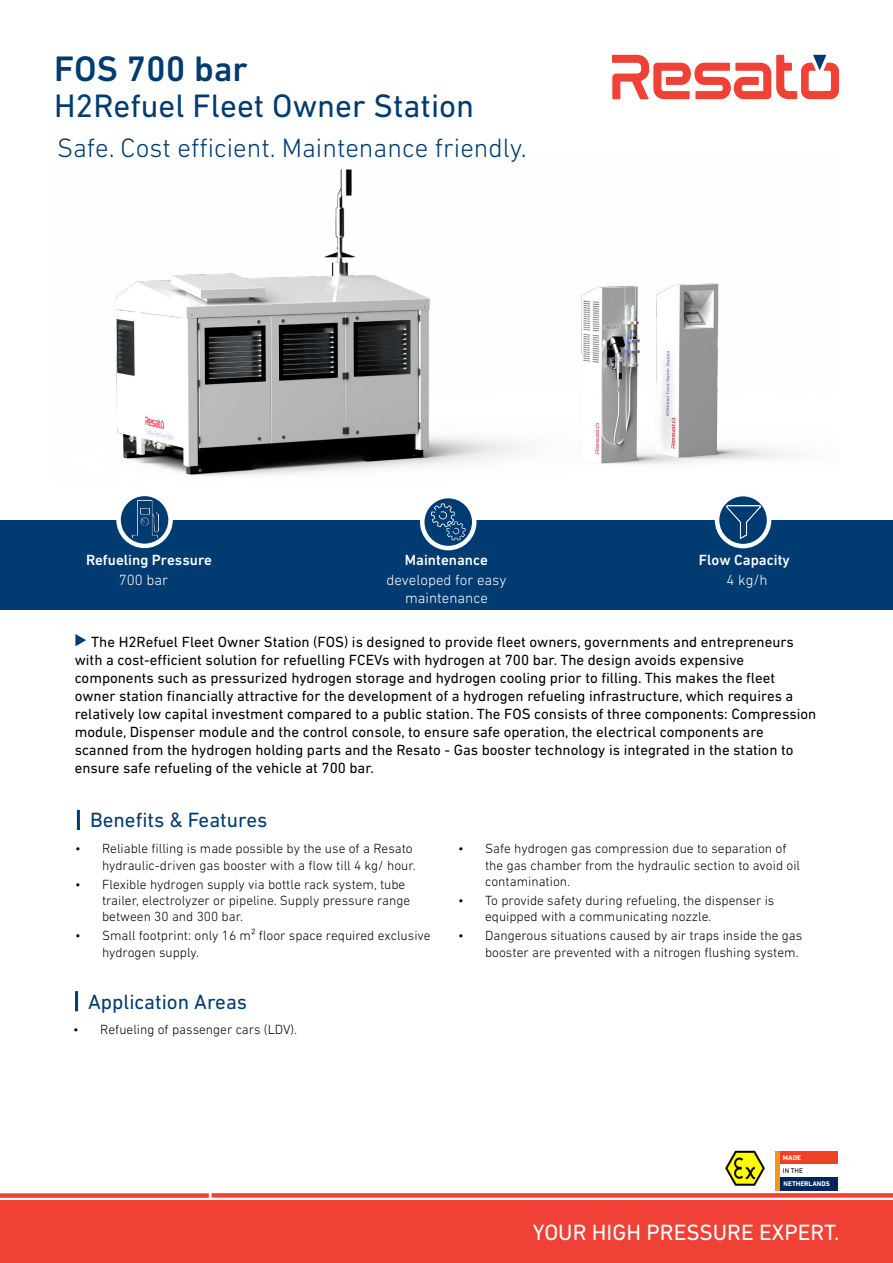
<style>
.page{position:relative;width:893px;height:1263px;background:#fff}
.page>*{position:absolute;margin:0;border:0;box-sizing:border-box;transform-origin:0 0}
.t1{font:500 36px "DIN Next LT Pro";color:#003b71}
.t2{font:33px "DIN Next LT Pro";color:#003b71}
.t3{font:300 27px "DIN Next LT Pro";color:#003b71}
.t4{font:22.5px "DIN Next LT Pro";color:#fff}
.t5{font:21px "DIN Next LT Pro";color:#003b71}
.t6{font:15px/18px "DIN Next LT Pro";color:#000}
.t7{font:500 15px "DIN Next LT Pro";color:#fff}
.t8{font:300 15px/18px "DIN Next LT Pro";color:#fff;text-align:center}
.t9{font:300 13.5px/16.2px "DIN Next LT Pro";color:#000}
.t10{font:700 6.9px "DIN Next LT Pro";color:#fff}
.t11{font:6.9px "DIN Next LT Pro";color:#000}
</style>
<div class="page">
<svg style="left:612px;top:55px;width:227px;height:44px"></svg>
<div style="left:212px;top:1193px;width:681px;height:5px;background:#ef4135"></div>
<div style="left:0;top:1193px;width:209px;height:5px;background:#ef4135"></div>
<div style="left:775px;top:1151px;width:5px;height:39px;background:#f7941e"></div>
<div style="left:781px;top:1151px;width:57px;height:13px;background:#ef4123"></div>
<div style="left:781px;top:1177px;width:57px;height:13px;background:#00265a"></div>
<div style="left:0;top:1200px;width:893px;height:63px;background:#ef4135"></div>
<img style="left:115px;top:169px;width:674px;height:307px">
<div style="left:0;top:520px;width:893px;height:90px;background:#003b71"></div>
<img style="left:725px;top:1150px;width:40px;height:36px">
<hr style="left:77px;top:810px;width:3px;height:20px;background:#003b71">
<hr style="left:75px;top:991px;width:3px;height:20px;background:#003b71">
<svg style="left:75px;top:634px;width:11px;height:13px"></svg>
<svg style="left:717px;top:494px;width:52px;height:52px"></svg>
<div style="left:715px;top:492px;width:56px;height:56px;border:4px solid #fff;border-radius:50%"></div>
<svg style="left:422px;top:496px;width:52px;height:52px"></svg>
<div style="left:420px;top:494px;width:56px;height:56px;border:4px solid #fff;border-radius:50%"></div>
<svg style="left:119px;top:494px;width:52px;height:52px"></svg>
<div style="left:116px;top:492px;width:57px;height:56px;border:4px solid #fff;border-radius:50%"></div>
<img style="left:726px;top:506px;width:34px;height:32px">
<svg style="left:431px;top:503px;width:35px;height:38px"></svg>
<img style="left:132px;top:501px;width:26px;height:37px">
<h1 class="t1" style="left:54px;top:48px;width:195px">FOS 700 bar</h1>
<h2 class="t2" style="left:54px;top:87px;width:422px">H2Refuel Fleet Owner Station</h2>
<h3 class="t3" style="left:57px;top:132px;width:471px">Safe. Cost efficient. Maintenance friendly.</h3>
<p class="t7" style="left:86px;top:551px;width:127px">Refueling Pressure</p>
<p class="t7" style="left:405px;top:551px;width:85px">Maintenance</p>
<p class="t7" style="left:699px;top:551px;width:93px">Flow Capacity</p>
<p class="t8" style="left:119px;top:571px;width:51px">700 bar</p>
<p class="t8" style="left:386px;top:571px;width:121px">developed for easy maintenance</p>
<p class="t8" style="left:727px;top:571px;width:43px">4 kg/h</p>
<p class="t6" style="left:75px;top:633px;width:743px;text-indent:16px">The H2Refuel Fleet Owner Station (FOS) is designed to provide fleet owners, governments and entrepreneurs with a cost-efficient solution for refuelling FCEVs with hydrogen at 700 bar. The design avoids expensive components such as pressurized hydrogen storage and hydrogen cooling prior to filling. This makes the fleet owner station financially attractive for the development of a hydrogen refueling infrastructure, which requires a relatively low capital investment compared to a public station. The FOS consists of three components: Compression module, Dispenser module and the control console, to ensure safe operation, the electrical components are scanned from the hydrogen holding parts and the Resato - Gas booster technology is integrated in the station to ensure safe refueling of the vehicle at 700 bar.</p>
<h3 class="t5" style="left:90px;top:807px;width:179px">Benefits &amp; Features</h3>
<p class="t9" style="left:75px;top:840px;width:342px;text-align:right">• Reliable filling is made possible by the use of a Resato hydraulic-driven gas booster with a flow till 4 kg/ hour.</p>
<p class="t9" style="left:102px;top:876px;width:310px;text-indent:-27px">• Flexible hydrogen supply via bottle rack system, tube trailer, electrolyzer or pipeline. Supply pressure range between 30 and 300 bar.</p>
<p class="t9" style="left:102px;top:927px;width:330px;text-indent:-27px">• Small footprint: only 16 m² floor space required exclusive hydrogen supply.</p>
<h3 class="t5" style="left:88px;top:989px;width:160px">Application Areas</h3>
<p class="t9" style="left:73px;top:1021px;width:226px">• Refueling of passenger cars (LDV).</p>
<p class="t9" style="left:485px;top:840px;width:317px;text-indent:-27px">• Safe hydrogen gas compression due to separation of the gas chamber from the hydraulic section to avoid oil contamination.</p>
<p class="t9" style="left:485px;top:892px;width:291px;text-indent:-27px">• To provide safety during refueling, the dispenser is equipped with a communicating nozzle.</p>
<p class="t9" style="left:458px;top:927px;width:346px;text-align:right">• Dangerous situations caused by air traps inside the gas booster are prevented with a nitrogen flushing system.</p>
<p class="t10" style="left:783px;top:1154px;width:19px">MADE</p>
<p class="t11" style="left:783px;top:1167px;width:21px">IN THE</p>
<p class="t10" style="left:784px;top:1180px;width:48px">NETHERLANDS</p>
<h3 class="t4" style="left:533px;top:1219px;width:308px">YOUR HIGH PRESSURE EXPERT.</h3>
</div>
